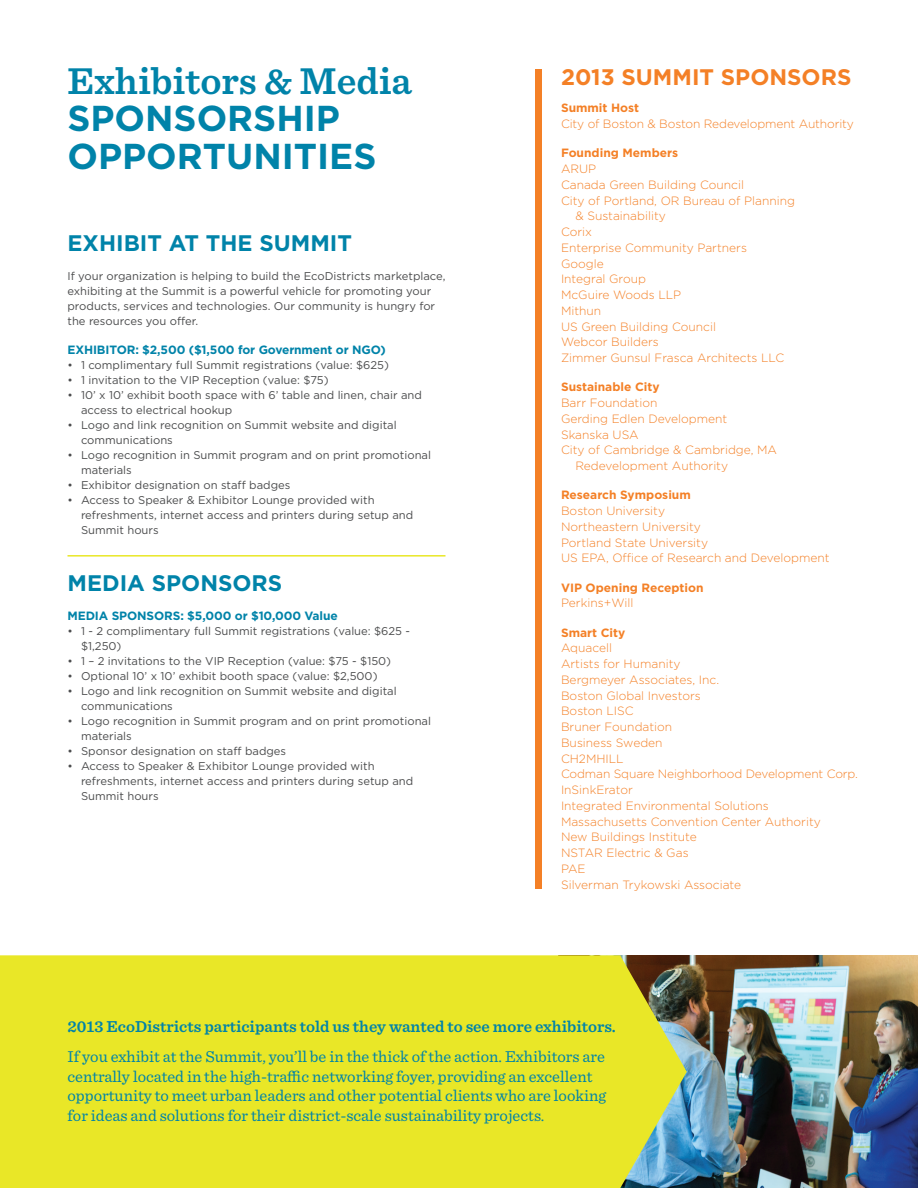
<style>
.page{position:relative;width:918px;height:1188px;background:#fff}
.page>*{position:absolute;margin:0;border:0;box-sizing:border-box;transform-origin:0 0}
.body_header{font:600 39px "Sentinel";color:#0083a9}
.body_header-2{font:700 36px/37.5px "Gotham";color:#0083a9}
.body_header-3{font:700 22.5px "Gotham";color:#0083a9}
.body_header-4{font:700 22.5px "Gotham";color:#f48026}
.t1{font:16.5px/19.5px "Sentinel";color:#0083a9}
.t2{font:600 16.5px "Sentinel";color:#0083a9}
.body_header-5{font:300 12px/15.8px "Gotham";color:#f48026}
.body_copy{font:700 12px "Gotham";letter-spacing:-.01em;color:#0083a9}
.body_header-6{font:700 12px/15.8px "Gotham";color:#f48026}
.body_copy-2{font:11.25px/15px "Gotham";color:#4b4c4d}
.s1{font-weight:700}
.s2{font-weight:300}
</style>
<div class="page">
<img style="left:687px;top:955px;width:231px;height:233px">
<div style="left:0;top:955px;width:687px;height:233px;background:#e9e727"></div>
<hr style="left:68px;top:555px;width:378px;height:2px;background:#e9e727">
<div style="left:536px;top:69px;width:6px;height:819px;background:#f48026"></div>
<p class="body_header" style="left:68px;top:51px;width:346px">Exhibitors &amp; Media</p>
<p class="body_header-2" style="left:68px;top:99px;width:310px">SPONSORSHIP<br>OPPORTUNITIES</p>
<p class="body_header-3" style="left:68px;top:230px;width:286px">EXHIBIT AT THE SUMMIT</p>
<p class="body_copy-2" style="left:68px;top:268px;width:380px">If your organization is helping to build the EcoDistricts marketplace, exhibiting at the Summit is a powerful vehicle for promoting your products, services and technologies. Our community is hungry for the resources you offer.</p>
<p class="body_copy" style="left:68px;top:343px;width:320px">EXHIBITOR: $2,500 ($1,500 for Government or NGO)</p>
<p class="body_copy-2" style="left:68px;top:358px;width:323px">• 1 complimentary full Summit registrations (value: $625)</p>
<p class="body_copy-2" style="left:68px;top:373px;width:263px">• 1 invitation to the VIP Reception (value: $75)</p>
<p class="body_copy-2" style="left:81px;top:388px;width:342px;text-indent:-14px">• 10’ x 10’ exhibit booth space with 6’ table and linen, chair and access to electrical hookup</p>
<p class="body_copy-2" style="left:81px;top:418px;width:317px;text-indent:-14px">• Logo and link recognition on Summit website and digital communications</p>
<p class="body_copy-2" style="left:81px;top:448px;width:352px;text-indent:-14px">• Logo recognition in Summit program and on print promotional materials</p>
<p class="body_copy-2" style="left:68px;top:478px;width:224px">• Exhibitor designation on staff badges</p>
<p class="body_copy-2" style="left:81px;top:493px;width:334px;text-indent:-14px">• Access to Speaker &amp; Exhibitor Lounge provided with refreshments, internet access and printers during setup and<br>Summit hours</p>
<p class="body_header-3" style="left:68px;top:570px;width:216px">MEDIA SPONSORS</p>
<p class="body_copy" style="left:68px;top:608px;width:272px">MEDIA SPONSORS: $5,000 or $10,000 Value</p>
<p class="body_copy-2" style="left:81px;top:623px;width:331px;text-indent:-14px">• 1 - 2 complimentary full Summit registrations (value: $625 - $1,250)</p>
<p class="body_copy-2" style="left:68px;top:653px;width:325px">• 1 – 2 invitations to the VIP Reception (value: $75 - $150)</p>
<p class="body_copy-2" style="left:68px;top:668px;width:312px">• Optional 10’ x 10’ exhibit booth space (value: $2,500)</p>
<p class="body_copy-2" style="left:81px;top:683px;width:317px;text-indent:-14px">• Logo and link recognition on Summit website and digital communications</p>
<p class="body_copy-2" style="left:81px;top:713px;width:352px;text-indent:-14px">• Logo recognition in Summit program and on print promotional materials</p>
<p class="body_copy-2" style="left:68px;top:743px;width:220px">• Sponsor designation on staff badges</p>
<p class="body_copy-2" style="left:81px;top:758px;width:334px;text-indent:-14px">• Access to Speaker &amp; Exhibitor Lounge provided with refreshments, internet access and printers during setup and<br>Summit hours</p>
<p class="body_header-4" style="left:561px;top:64px;width:292px">2013 SUMMIT SPONSORS</p>
<p class="body_header-5" style="left:561px;top:100px;width:295px"><span class="s1">Summit Host<br></span>City of Boston &amp; Boston Redevelopment Authority</p>
<p class="body_header-6" style="left:561px;top:145px;width:119px">Founding Members</p>
<p class="body_header-5" style="left:561px;top:161px;width:37px">ARUP</p>
<p class="body_header-5" style="left:561px;top:177px;width:185px">Canada Green Building Council</p>
<p class="body_header-5" style="left:561px;top:192px;width:236px">City of Portland, OR Bureau of Planning</p>
<p class="body_header-5" style="left:575px;top:208px;width:92px">&amp; Sustainability</p>
<p class="body_header-5" style="left:561px;top:224px;width:33px">Corix</p>
<p class="body_header-5" style="left:561px;top:240px;width:188px">Enterprise Community Partners</p>
<p class="body_header-5" style="left:561px;top:255px;width:44px">Google</p>
<p class="body_header-5" style="left:561px;top:271px;width:87px">Integral Group</p>
<p class="body_header-5" style="left:561px;top:287px;width:122px">McGuire Woods LLP</p>
<p class="body_header-5" style="left:561px;top:303px;width:42px">Mithun</p>
<p class="body_header-5" style="left:561px;top:318px;width:157px">US Green Building Council</p>
<p class="body_header-5" style="left:561px;top:334px;width:99px">Webcor Builders</p>
<p class="body_header-5" style="left:561px;top:350px;width:225px">Zimmer Gunsul Frasca Architects LLC</p>
<p class="body_header-6" style="left:561px;top:379px;width:100px">Sustainable City</p>
<p class="body_header-5" style="left:561px;top:395px;width:98px">Barr Foundation</p>
<p class="body_header-5" style="left:561px;top:411px;width:168px">Gerding Edlen Development</p>
<p class="body_header-5" style="left:561px;top:426px;width:79px">Skanska USA</p>
<p class="body_header-5" style="left:561px;top:442px;width:218px">City of Cambridge &amp; Cambridge, MA</p>
<p class="body_header-5" style="left:575px;top:458px;width:154px">Redevelopment Authority</p>
<p class="body_header-5" style="left:561px;top:487px;width:270px"><span class="s1">Research Symposium<br></span>Boston University<br>Northeastern University<br>Portland State University<br>US EPA, Office of Research and Development</p>
<p class="body_header-6" style="left:561px;top:579px;width:144px">VIP Opening Reception<br><span class="s2">Perkins+Will</span></p>
<p class="body_header-5" style="left:561px;top:624px;width:299px"><span class="s1">Smart City<br></span>Aquacell<br>Artists for Humanity<br>Bergmeyer Associates, Inc.<br>Boston Global Investors<br>Boston LISC<br>Bruner Foundation<br>Business Sweden<br>CH2MHILL<br>Codman Square Neighborhood Development Corp.<br>InSinkErator<br>Integrated Environmental Solutions<br>Massachusetts Convention Center Authority<br>New Buildings Institute<br>NSTAR Electric &amp; Gas<br>PAE<br>Silverman Trykowski Associate</p>
<p class="t2" style="left:68px;top:1014px;width:550px">2013 EcoDistricts participants told us they wanted to see more exhibitors.</p>
<p class="t1" style="left:68px;top:1046px;width:540px">If you exhibit at the Summit, you’ll be in the thick of the action. Exhibitors are centrally located in the high-traffic networking foyer, providing an excellent opportunity to meet urban leaders and other potential clients who are looking for ideas and solutions for their district-scale sustainability projects.</p>
</div>
